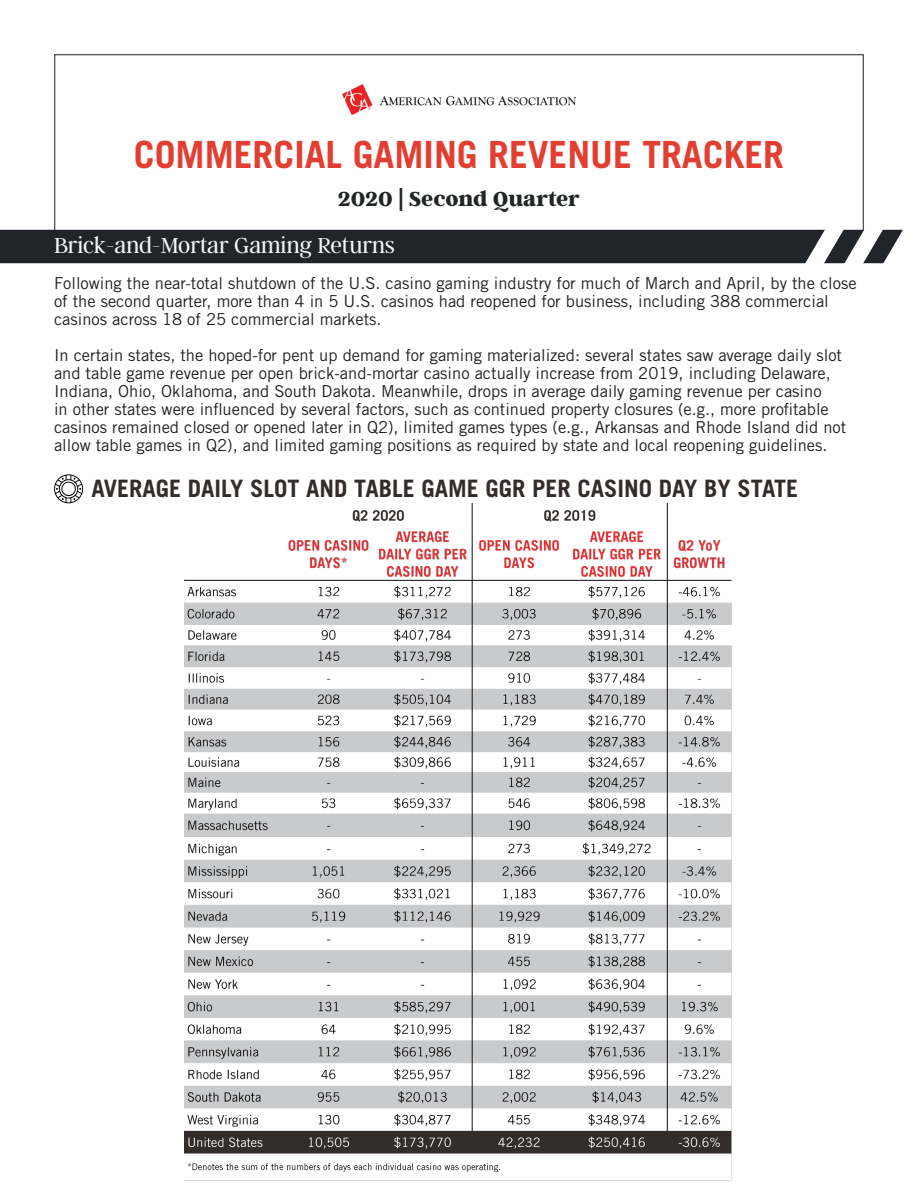
<style>
.page{position:relative;width:918px;height:1188px;background:#fff}
.page>*{position:absolute;margin:0;border:0;box-sizing:border-box;transform-origin:0 0}
.t1{font:700 37.5px "Trade Gothic LT Std";color:#e23f32}
.t2{font:700 24px "Trade Gothic LT Std";color:#322c2a}
.t3{font:300 24px "Argent CF";color:#f5f7f7}
.t4{font:800 22.5px "Argent CF";color:#212526}
.t5{font:16.5px/18px "Trade Gothic LT Std";color:#231f20}
</style>
<div class="page">
<img style="left:342px;top:84px;width:234px;height:31px">
<svg style="left:0;top:227px;width:903px;height:37px;background:#404347"></svg>
<svg style="left:54px;top:474px;width:29px;height:29px"></svg>
<img style="left:185px;top:503px;width:547px;height:677px">
<h1 class="t1" style="left:134px;top:132px;width:652px">COMMERCIAL GAMING REVENUE TRACKER</h1>
<h3 class="t4" style="left:338px;top:186px;width:243px">2020 | Second Quarter</h3>
<p class="t3" style="left:54px;top:233px;width:342px">Brick-and-Mortar Gaming Returns</p>
<p class="t5" style="left:54px;top:274px;width:804px">Following the near-total shutdown of the U.S. casino gaming industry for much of March and April, by the close of the second quarter, more than 4 in 5 U.S. casinos had reopened for business, including 388 commercial casinos across 18 of 25 commercial markets.</p>
<p class="t5" style="left:54px;top:346px;width:794px">In certain states, the hoped-for pent up demand for gaming materialized: several states saw average daily slot and table game revenue per open brick-and-mortar casino actually increase from 2019, including Delaware, Indiana, Ohio, Oklahoma, and South Dakota. Meanwhile, drops in average daily gaming revenue per casino<br>in other states were influenced by several factors, such as continued property closures (e.g., more profitable casinos remained closed or opened later in Q2), limited games types (e.g., Arkansas and Rhode Island did not allow table games in Q2), and limited gaming positions as required by state and local reopening guidelines.</p>
<p class="t2" style="left:91px;top:474px;width:708px">AVERAGE DAILY SLOT AND TABLE GAME GGR PER CASINO DAY BY STATE</p>
</div>
